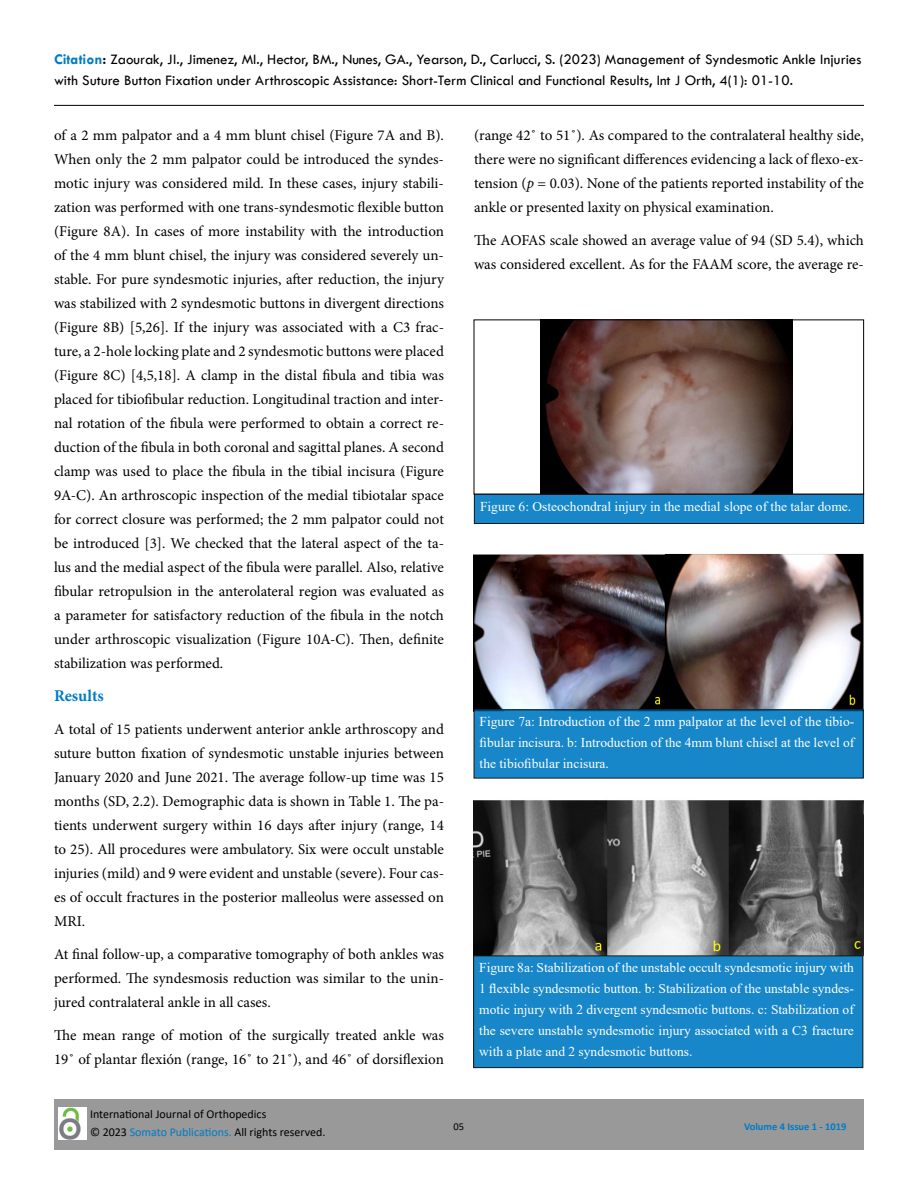
<style>
.page{position:relative;width:918px;height:1188px;background:#fff}
.page>*{position:absolute;margin:0;border:0;box-sizing:border-box;transform-origin:0 0}
.t1{font:700 16.5px "Minion Pro";color:#007cc4}
.t2{font:15px/24px "Minion Pro";color:#000;text-align:justify}
.t3{font:15px/21px "Tw Cen";color:#000}
.t4{font:13.5px/21px "Times New Roman";color:#fff;text-align:justify}
.t5{font:12px/18px "Calibri";color:#000}
.t6{font:700 10.5px "Calibri";color:#007cc4}
.t7{font:10.5px "Calibri";color:#000}
.s1{font-weight:700;color:#007cc4}
.s2{font-weight:700}
.s3{font-style:italic}
.s4{color:#007cc4}
</style>
<div class="page">
<hr style="left:54px;top:105px;width:810px;height:1px;background:#000">
<div style="left:54px;top:1100px;width:810px;height:50px;background:#999"></div>
<img style="left:58px;top:1107px;width:29px;height:33px">
<img style="left:540px;top:322px;width:253px;height:171px">
<div style="left:474px;top:320px;width:390px;height:175px;border:1px solid #000"></div>
<div style="left:474px;top:494px;width:390px;height:30px;background:#1787c9"></div>
<div style="left:474px;top:494px;width:390px;height:30px;border:1px solid #000"></div>
<img style="left:474px;top:553px;width:390px;height:157px">
<div style="left:474px;top:710px;width:389px;height:68px;background:#1787c9"></div>
<img style="left:473px;top:800px;width:390px;height:156px">
<div style="left:474px;top:956px;width:389px;height:112px;background:#1787c9"></div>
<div style="left:473px;top:956px;width:390px;height:112px;border:1px solid #000"></div>
<p class="t3" style="left:54px;top:49px;width:809px"><span class="s1">Citation</span><span class="s2">:</span> Zaourak, JI., Jimenez, MI., Hector, BM., Nunes, GA., Yearson, D., Carlucci, S. (2023) Management of Syndesmotic Ankle Injuries with Suture Button Fixation under Arthroscopic Assistance: Short-Term Clinical and Functional Results, Int J Orth, 4(1): 01-10.</p>
<p class="t2" style="left:54px;top:123px;width:392px">of a 2 mm palpator and a 4 mm blunt chisel (Figure 7A and B).<br>When only the 2 mm palpator could be introduced the syndes&shy;motic injury was considered mild. In these cases, injury stabili&shy;zation was performed with one trans-syndesmotic flexible button (Figure 8A). In cases of more instability with the introduction of the 4 mm blunt chisel, the injury was considered severely un&shy;stable. For pure syndesmotic injuries, after reduction, the injury was stabilized with 2 syndesmotic buttons in divergent directions (Figure 8B) [5,26]. If the injury was associated with a C3 frac&shy;ture, a 2-hole locking plate and 2 syndesmotic buttons were placed (Figure 8C) [4,5,18]. A clamp in the distal fibula and tibia was placed for tibiofibular reduction. Longitudinal traction and inter&shy;nal rotation of the fibula were performed to obtain a correct re&shy;duction of the fibula in both coronal and sagittal planes. A second clamp was used to place the fibula in the tibial incisura (Figure 9A-C). An arthroscopic inspection of the medial tibiotalar space for correct closure was performed; the 2 mm palpator could not be introduced [3]. We checked that the lateral aspect of the ta&shy;lus and the medial aspect of the fibula were parallel. Also, relative fibular retropulsion in the anterolateral region was evaluated as a parameter for satisfactory reduction of the fibula in the notch under arthroscopic visualization (Figure 10A-C). Then, definite stabilization was performed.</p>
<p class="t1" style="left:54px;top:684px;width:51px">Results</p>
<p class="t2" style="left:54px;top:717px;width:392px">A total of 15 patients underwent anterior ankle arthroscopy and suture button fixation of syndesmotic unstable injuries between January 2020 and June 2021. The average follow-up time was 15 months (SD, 2.2). Demographic data is shown in Table 1. The pa&shy;tients underwent surgery within 16 days after injury (range, 14 to 25). All procedures were ambulatory. Six were occult unstable injuries (mild) and 9 were evident and unstable (severe). Four cas&shy;es of occult fractures in the posterior malleolus were assessed on MRI.</p>
<p class="t2" style="left:54px;top:942px;width:392px">At final follow-up, a comparative tomography of both ankles was performed. The syndesmosis reduction was similar to the unin&shy;jured contralateral ankle in all cases.</p>
<p class="t2" style="left:54px;top:1023px;width:391px">The mean range of motion of the surgically treated ankle was<br>19˚ of plantar flexión (range, 16˚ to 21˚), and 46˚ of dorsiflexion</p>
<p class="t2" style="left:474px;top:123px;width:392px">(range 42˚ to 51˚). As compared to the contralateral healthy side, there were no significant differences evidencing a lack of flexo-ex&shy;tension (<span class="s3">p</span> = 0.03). None of the patients reported instability of the ankle or presented laxity on physical examination.</p>
<p class="t2" style="left:474px;top:228px;width:391px">The AOFAS scale showed an average value of 94 (SD 5.4), which was considered excellent. As for the FAAM score, the average re-</p>
<p class="t4" style="left:480px;top:495px;width:373px">Figure 6: Osteochondral injury in the medial slope of the talar dome.</p>
<p class="t4" style="left:480px;top:711px;width:376px">Figure 7a: Introduction of the 2 mm palpator at the level of the tibio&shy;fibular incisura. b: Introduction of the 4mm blunt chisel at the level of the tibiofibular incisura.</p>
<p class="t4" style="left:479px;top:957px;width:376px">Figure 8a: Stabilization of the unstable occult syndesmotic injury with 1 flexible syndesmotic button. b: Stabilization of the unstable syndes&shy;motic injury with 2 divergent syndesmotic buttons. c: Stabilization of the severe unstable syndesmotic injury associated with a C3 fracture with a plate and 2 syndesmotic buttons.</p>
<p class="t5" style="left:90px;top:1104px;width:237px">International Journal of Orthopedics<br>© 2023 <span class="s4">Somato Publications.</span> All rights reserved.</p>
<p class="t7" style="left:453px;top:1119px;width:12px">05</p>
<p class="t6" style="left:744px;top:1119px;width:104px">Volume 4 Issue 1 - 1019</p>
</div>
